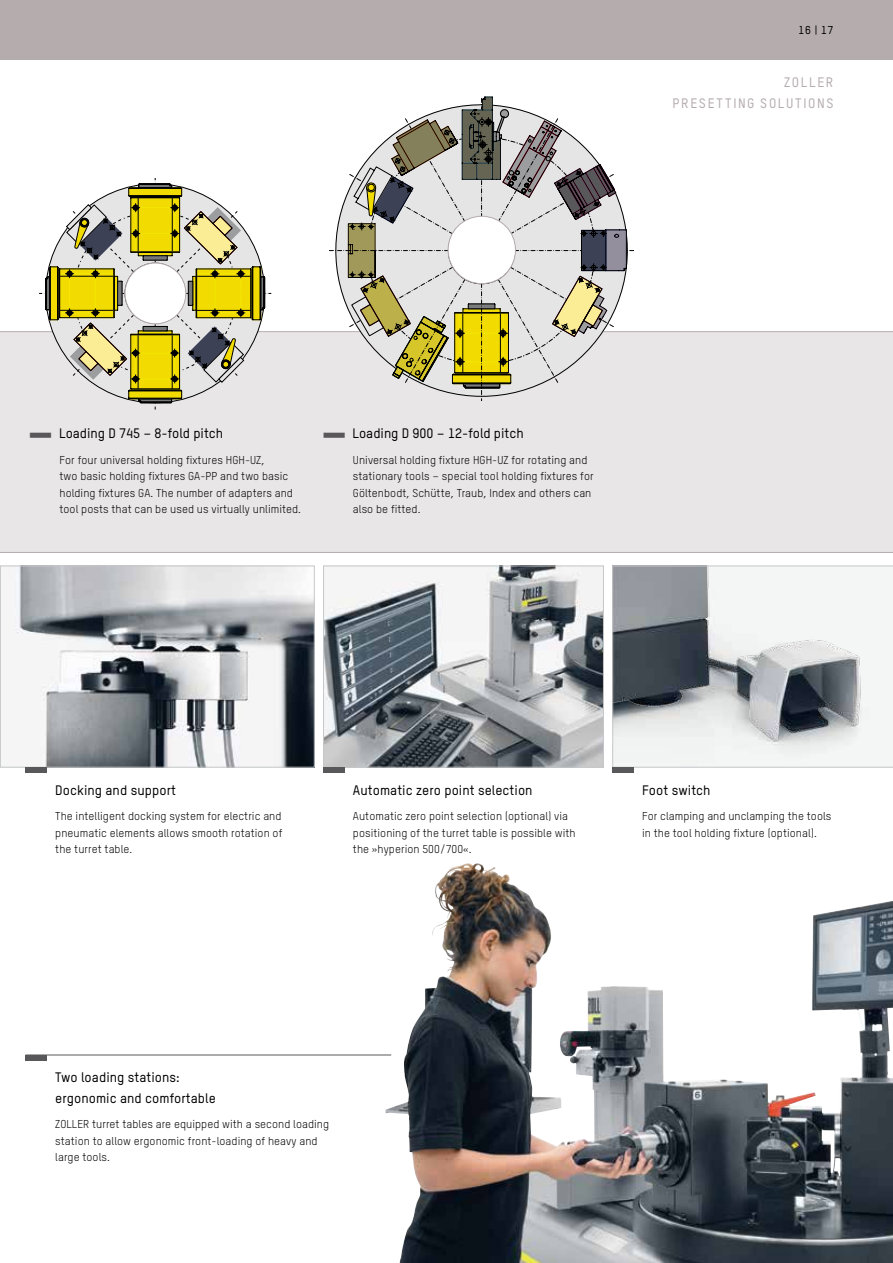
<style>
.page{position:relative;width:893px;height:1263px;background:#fff}
.page>*{position:absolute;margin:0;border:0;box-sizing:border-box;transform-origin:0 0}
.t1{font:101.25px "TSTAR";color:#58585a;scale:.31 1}
.t2{font:500 13.5px/21px "TSTAR";letter-spacing:.005em;color:#000}
.t3{font:500 13.5px/21px "TSTAR";letter-spacing:.125em;color:#b5acae;text-align:right}
.t4{font:11.25px/16.5px "TSTAR";letter-spacing:.005em;color:#000}
.t5{font:500 11.25px "TSTAR";color:#000}
</style>
<div class="page">
<img style="left:385px;top:863px;width:508px;height:400px">
<div style="left:0;top:331px;width:893px;height:222px;background:#e9e6e7"></div>
<div style="left:0;top:0;width:893px;height:60px;background:#b5acae"></div>
<div style="left:26px;top:1055px;width:21px;height:5px;background:#58585a"></div>
<hr style="left:26px;top:1054px;width:365px;height:1px;background:#58585a">
<svg style="left:39px;top:179px;width:232px;height:230px"></svg>
<div style="left:125px;top:263px;width:61px;height:61px;background:#fff;border-radius:50%"></div>
<div style="left:125px;top:263px;width:61px;height:61px;border:1px solid #b5acae;border-radius:50%"></div>
<svg style="left:627px;top:236px;width:7px;height:152px"></svg>
<svg style="left:329px;top:97px;width:298px;height:303px"></svg>
<div style="left:448px;top:216px;width:67px;height:68px;background:#fff;border-radius:50%"></div>
<div style="left:448px;top:216px;width:68px;height:68px;border:1px solid #b5acae;border-radius:50%"></div>
<img style="left:14px;top:568px;width:299px;height:197px">
<div style="left:0;top:566px;width:315px;height:201px;border:1px solid #c6c7c8"></div>
<img style="left:325px;top:568px;width:277px;height:197px">
<div style="left:323px;top:566px;width:281px;height:201px;border:1px solid #c6c7c8"></div>
<svg style="left:612px;top:566px;width:281px;height:201px"></svg>
<div style="left:26px;top:767px;width:21px;height:6px;background:#58585a"></div>
<div style="left:323px;top:767px;width:21px;height:6px;background:#58585a"></div>
<div style="left:612px;top:767px;width:22px;height:6px;background:#58585a"></div>
<p class="t5" style="left:798px;top:25px;width:36px">16 | 17</p>
<p class="t3" style="left:672px;top:73px;width:162px">ZOLLER<br>PRESETTING SOLUTIONS</p>
<h1 class="t1" style="left:28px;top:382px;width:87px">—</h1>
<p class="t2" style="left:59px;top:424px;width:165px">Loading D 745 – 8-fold pitch</p>
<h1 class="t1" style="left:321px;top:382px;width:87px">—</h1>
<p class="t2" style="left:353px;top:424px;width:173px">Loading D 900 – 12-fold pitch</p>
<p class="t4" style="left:60px;top:452px;width:243px">For four universal holding fixtures HGH-UZ,<br>two basic holding fixtures GA-PP and two basic holding fixtures GA. The number of adapters and tool posts that can be used us virtually unlimited.</p>
<p class="t4" style="left:353px;top:452px;width:242px">Universal holding fixture HGH-UZ for rotating and stationary tools – special tool holding fixtures for Göltenbodt, Schütte, Traub, Index and others can also be fitted.</p>
<p class="t2" style="left:55px;top:781px;width:122px">Docking and support</p>
<p class="t4" style="left:55px;top:808px;width:229px;text-align:justify">The intelligent docking system for electric and pneumatic elements allows smooth rotation of the turret table.</p>
<p class="t2" style="left:353px;top:781px;width:181px">Automatic zero point selection</p>
<p class="t4" style="left:353px;top:808px;width:224px">Automatic zero point selection (optional) via positioning of the turret table is possible with the »hyperion 500/700«.</p>
<p class="t2" style="left:642px;top:781px;width:70px">Foot switch</p>
<p class="t4" style="left:642px;top:808px;width:191px">For clamping and unclamping the tools in the tool holding fixture (optional).</p>
<p class="t2" style="left:55px;top:1068px;width:162px">Two loading stations: ergonomic and comfortable</p>
<p class="t4" style="left:55px;top:1117px;width:275px">ZOLLER turret tables are equipped with a second loading station to allow ergonomic front-loading of heavy and large tools.</p>
</div>
